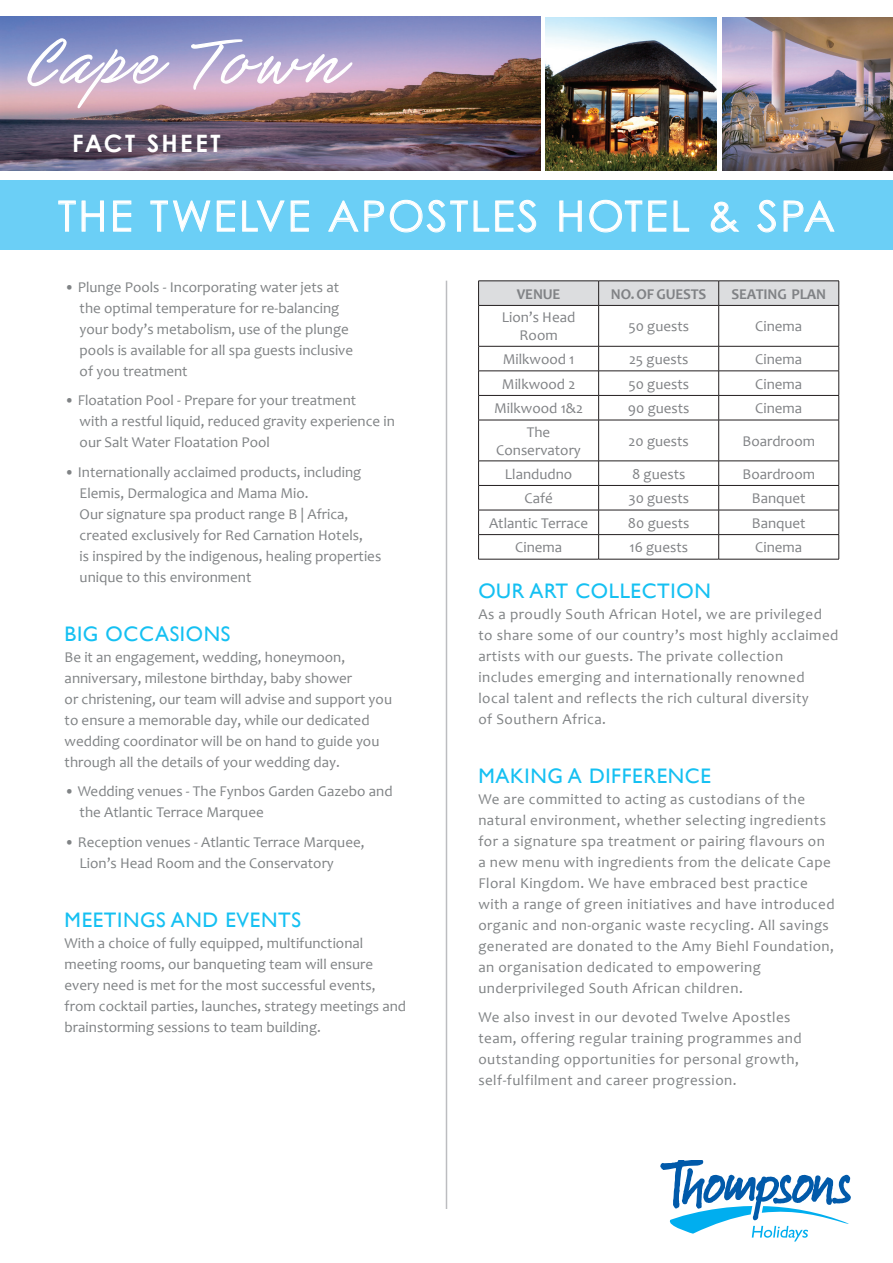
<style>
.page{position:relative;width:893px;height:1263px;background:#fff}
.page>*{position:absolute;margin:0;border:0;box-sizing:border-box;transform-origin:0 0}
.t1{font:64.5px "Slash Hmk";letter-spacing:.07em;color:#fff}
.t2{font:42px "Century Gothic";letter-spacing:.055em;color:#fff}
.t3{font:700 24px "Century Gothic";letter-spacing:.095em;color:#fff}
.t4{font:21px "Gill Sans";letter-spacing:.03em;color:#15c0f2}
.t5{font:15px/21px "Candara";color:#808385}
.t6{font:15px/21px "Candara";letter-spacing:.03em;color:#808385}
.t7{font:15px/18px "Candara";color:#808285;text-align:center}
.t8{font:700 15px "Candara";letter-spacing:-.01em;color:#808285}
</style>
<div class="page">
<img style="left:0;top:17px;width:541px;height:153px">
<hr style="left:446px;top:281px;width:1px;height:928px;background:#bcbdc0">
<svg style="left:27px;top:38px;width:143px;height:71px;background:#bcaecc"></svg>
<svg style="left:190px;top:39px;width:163px;height:51px;background:#c2b3d4"></svg>
<svg style="left:660px;top:1160px;width:191px;height:81px"></svg>
<svg style="left:478px;top:281px;width:361px;height:24px;background:#d6d7d9"></svg>
<hr style="left:478px;top:305px;width:121px;height:1px;background:#231f20">
<hr style="left:478px;top:306px;width:1px;height:40px;background:#231f20">
<hr style="left:599px;top:305px;width:120px;height:1px;background:#231f20">
<hr style="left:598px;top:306px;width:1px;height:40px;background:#231f20">
<hr style="left:719px;top:305px;width:120px;height:1px;background:#231f20">
<hr style="left:718px;top:306px;width:1px;height:40px;background:#231f20">
<hr style="left:838px;top:306px;width:1px;height:40px;background:#231f20">
<hr style="left:478px;top:346px;width:121px;height:1px;background:#231f20">
<hr style="left:599px;top:346px;width:120px;height:1px;background:#231f20">
<hr style="left:719px;top:346px;width:120px;height:1px;background:#231f20">
<hr style="left:478px;top:371px;width:121px;height:1px;background:#231f20">
<hr style="left:599px;top:371px;width:120px;height:1px;background:#231f20">
<hr style="left:719px;top:371px;width:120px;height:1px;background:#231f20">
<hr style="left:478px;top:395px;width:121px;height:1px;background:#231f20">
<svg style="left:478px;top:346px;width:1px;height:74px"></svg>
<hr style="left:599px;top:395px;width:120px;height:1px;background:#231f20">
<svg style="left:598px;top:346px;width:1px;height:74px"></svg>
<hr style="left:719px;top:395px;width:120px;height:1px;background:#231f20">
<svg style="left:718px;top:346px;width:1px;height:74px"></svg>
<svg style="left:838px;top:346px;width:1px;height:74px"></svg>
<hr style="left:478px;top:420px;width:121px;height:1px;background:#231f20">
<hr style="left:478px;top:420px;width:1px;height:41px;background:#231f20">
<hr style="left:599px;top:420px;width:120px;height:1px;background:#231f20">
<hr style="left:598px;top:420px;width:1px;height:41px;background:#231f20">
<hr style="left:719px;top:420px;width:120px;height:1px;background:#231f20">
<hr style="left:718px;top:420px;width:1px;height:41px;background:#231f20">
<hr style="left:838px;top:420px;width:1px;height:41px;background:#231f20">
<hr style="left:478px;top:461px;width:121px;height:1px;background:#231f20">
<hr style="left:599px;top:461px;width:120px;height:1px;background:#231f20">
<hr style="left:719px;top:461px;width:120px;height:1px;background:#231f20">
<hr style="left:478px;top:485px;width:121px;height:1px;background:#231f20">
<hr style="left:599px;top:485px;width:120px;height:1px;background:#231f20">
<hr style="left:719px;top:485px;width:120px;height:1px;background:#231f20">
<hr style="left:478px;top:510px;width:121px;height:1px;background:#231f20">
<hr style="left:599px;top:510px;width:120px;height:1px;background:#231f20">
<hr style="left:719px;top:510px;width:120px;height:1px;background:#231f20">
<hr style="left:478px;top:534px;width:121px;height:1px;background:#231f20">
<svg style="left:478px;top:461px;width:1px;height:98px"></svg>
<hr style="left:599px;top:534px;width:120px;height:1px;background:#231f20">
<svg style="left:598px;top:461px;width:1px;height:98px"></svg>
<hr style="left:719px;top:534px;width:120px;height:1px;background:#231f20">
<svg style="left:718px;top:461px;width:1px;height:98px"></svg>
<svg style="left:838px;top:461px;width:1px;height:98px"></svg>
<hr style="left:478px;top:559px;width:121px;height:1px;background:#231f20">
<hr style="left:599px;top:559px;width:120px;height:1px;background:#231f20">
<hr style="left:719px;top:559px;width:120px;height:1px;background:#231f20">
<div style="left:0;top:181px;width:893px;height:69px;background:#6bcff6"></div>
<svg style="left:58px;top:200px;width:46px;height:32px"></svg>
<svg style="left:113px;top:200px;width:19px;height:32px"></svg>
<svg style="left:150px;top:200px;width:61px;height:32px"></svg>
<svg style="left:217px;top:200px;width:18px;height:32px"></svg>
<svg style="left:242px;top:200px;width:67px;height:32px"></svg>
<svg style="left:328px;top:200px;width:56px;height:32px"></svg>
<svg style="left:390px;top:200px;width:99px;height:33px"></svg>
<svg style="left:495px;top:200px;width:41px;height:33px"></svg>
<svg style="left:559px;top:200px;width:23px;height:32px"></svg>
<svg style="left:589px;top:200px;width:78px;height:33px"></svg>
<svg style="left:673px;top:200px;width:16px;height:32px"></svg>
<svg style="left:710px;top:201px;width:30px;height:32px"></svg>
<svg style="left:757px;top:200px;width:19px;height:33px"></svg>
<svg style="left:783px;top:200px;width:52px;height:32px"></svg>
<img style="left:546px;top:17px;width:170px;height:153px">
<img style="left:723px;top:17px;width:170px;height:153px">
<h1 class="t1" style="left:19px;top:28px;width:323px">Cape Town</h1>
<h3 class="t3" style="left:72px;top:129px;width:150px">FACT SHEET</h3>
<h2 class="t2" style="left:58px;top:190px;width:778px">THE TWELVE APOSTLES HOTEL &amp; SPA</h2>
<p class="t5" style="left:80px;top:276px;width:275px;text-indent:-15px">• Plunge Pools - Incorporating water jets at the optimal temperature for re-balancing your body’s metabolism, use of the plunge pools is available for all spa guests inclusive of you treatment</p>
<p class="t5" style="left:80px;top:390px;width:317px;text-indent:-15px">• Floatation Pool - Prepare for your treatment<br>with a restful liquid, reduced gravity experience in our Salt Water Floatation Pool</p>
<p class="t5" style="left:80px;top:461px;width:303px;text-indent:-15px">• Internationally acclaimed products, including Elemis, Dermalogica and Mama Mio.<br>Our signature spa product range B | Africa, created exclusively for Red Carnation Hotels,<br>is inspired by the indigenous, healing properties unique to this environment</p>
<h3 class="t4" style="left:65px;top:621px;width:167px">BIG OCCASIONS</h3>
<p class="t5" style="left:65px;top:646px;width:329px">Be it an engagement, wedding, honeymoon, anniversary, milestone birthday, baby shower<br>or christening, our team will advise and support you to ensure a memorable day, while our dedicated wedding coordinator will be on hand to guide you through all the details of your wedding day.</p>
<p class="t5" style="left:80px;top:781px;width:314px;text-indent:-15px">• Wedding venues - The Fynbos Garden Gazebo and the Atlantic Terrace Marquee</p>
<p class="t5" style="left:80px;top:831px;width:286px;text-indent:-15px">• Reception venues - Atlantic Terrace Marquee,<br>Lion’s Head Room and the Conservatory</p>
<h3 class="t4" style="left:65px;top:907px;width:238px">MEETINGS AND EVENTS</h3>
<p class="t5" style="left:65px;top:932px;width:343px">With a choice of fully equipped, multifunctional meeting rooms, our banqueting team will ensure every need is met for the most successful events, from cocktail parties, launches, strategy meetings and brainstorming sessions to team building.</p>
<p class="t8" style="left:517px;top:285px;width:45px">VENUE</p>
<p class="t8" style="left:611px;top:285px;width:97px">NO. OF GUESTS</p>
<p class="t8" style="left:731px;top:285px;width:96px">SEATING PLAN</p>
<p class="t7" style="left:502px;top:308px;width:75px">Lion’s Head<br>Room</p>
<p class="t7" style="left:628px;top:317px;width:62px">50 guests</p>
<p class="t7" style="left:755px;top:317px;width:48px">Cinema</p>
<p class="t7" style="left:503px;top:350px;width:73px">Milkwood 1</p>
<p class="t7" style="left:629px;top:350px;width:61px">25 guests</p>
<p class="t7" style="left:755px;top:350px;width:48px">Cinema</p>
<p class="t7" style="left:502px;top:375px;width:75px">Milkwood 2</p>
<p class="t7" style="left:628px;top:375px;width:62px">50 guests</p>
<p class="t7" style="left:755px;top:375px;width:48px">Cinema</p>
<p class="t7" style="left:494px;top:399px;width:91px">Milkwood 1&amp;2</p>
<p class="t7" style="left:628px;top:399px;width:63px">90 guests</p>
<p class="t7" style="left:755px;top:399px;width:48px">Cinema</p>
<p class="t7" style="left:496px;top:423px;width:86px">The<br>Conservatory</p>
<p class="t7" style="left:629px;top:432px;width:62px">20 guests</p>
<p class="t7" style="left:742px;top:432px;width:74px">Boardroom</p>
<p class="t7" style="left:505px;top:465px;width:69px">Llandudno</p>
<p class="t7" style="left:632px;top:465px;width:55px">8 guests</p>
<p class="t7" style="left:742px;top:465px;width:74px">Boardroom</p>
<p class="t7" style="left:524px;top:489px;width:30px">Café</p>
<p class="t7" style="left:628px;top:489px;width:62px">30 guests</p>
<p class="t7" style="left:752px;top:489px;width:55px">Banquet</p>
<p class="t7" style="left:489px;top:514px;width:101px">Atlantic Terrace</p>
<p class="t7" style="left:628px;top:514px;width:63px">80 guests</p>
<p class="t7" style="left:752px;top:514px;width:55px">Banquet</p>
<p class="t7" style="left:515px;top:538px;width:48px">Cinema</p>
<p class="t7" style="left:629px;top:538px;width:60px">16 guests</p>
<p class="t7" style="left:755px;top:538px;width:48px">Cinema</p>
<h3 class="t4" style="left:478px;top:578px;width:234px">OUR ART COLLECTION</h3>
<p class="t6" style="left:478px;top:603px;width:362px">As a proudly South African Hotel, we are privileged to share some of our country’s most highly acclaimed artists with our guests. The private collection includes emerging and internationally renowned local talent and reflects the rich cultural diversity<br>of Southern Africa.</p>
<h3 class="t4" style="left:478px;top:763px;width:234px">MAKING A DIFFERENCE</h3>
<p class="t6" style="left:478px;top:788px;width:358px">We are committed to acting as custodians of the natural environment, whether selecting ingredients for a signature spa treatment or pairing flavours on a new menu with ingredients from the delicate Cape Floral Kingdom. We have embraced best practice with a range of green initiatives and have introduced organic and non-organic waste recycling. All savings generated are donated to the Amy Biehl Foundation, an organisation dedicated to empowering underprivileged South African children.</p>
<p class="t6" style="left:478px;top:1007px;width:325px">We also invest in our devoted Twelve Apostles team, offering regular training programmes and outstanding opportunities for personal growth, self-fulfilment and career progression.</p>
</div>
